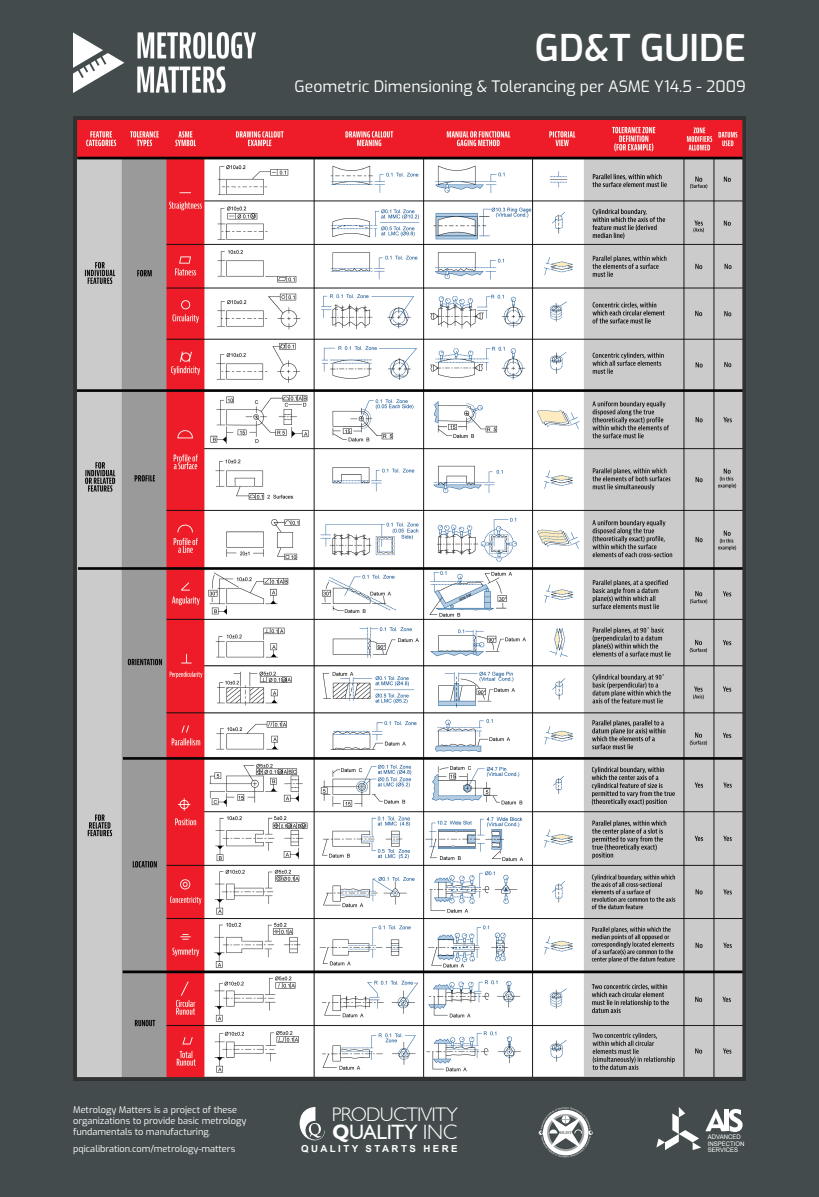
<style>
.page{position:relative;width:819px;height:1197px;background:#434b4c}
.page>*{position:absolute;margin:0;border:0;box-sizing:border-box;transform-origin:0 0}
.t1{font:100 36.75px "Exo";color:#fff}
.t2{font:20.74px "Humanist 521 BT";letter-spacing:-.015em;color:#fff}
.t3{font:300 19.69px "Humanist 521 BT";letter-spacing:-.03em;color:#fff}
.t4{font:100 15.75px "Exo";color:#fff}
.t5{font:700 9.71px "Arial";letter-spacing:.255em;color:#fff}
.t6{font:100 9.19px/11px "Exo";color:#fff}
.t7{font:6.3px/6.7px "Arial";color:#fff;scale:.96 1}
.s1{font-weight:700}
.s2{font-weight:300}
</style>
<div class="page">
<svg style="left:656px;top:1107px;width:87px;height:43px"></svg>
<svg style="left:539px;top:1107px;width:54px;height:50px"></svg>
<svg style="left:300px;top:1107px;width:25px;height:34px"></svg>
<img style="left:73px;top:33px;width:182px;height:59px">
<img style="left:73px;top:117px;width:673px;height:963px">
<h1 class="t1" style="left:535px;top:21px;width:212px">GD&amp;T GUIDE</h1>
<h3 class="t4" style="left:295px;top:75px;width:453px">Geometric Dimensioning &amp; Tolerancing per ASME Y14.5 - 2009</h3>
<p class="t6" style="left:73px;top:1103px;width:175px">Metrology Matters is a project of these organizations to provide basic metrology fundamentals to manufacturing.</p>
<h3 class="t3" style="left:332px;top:1102px;width:127px">PRODUCTIVITY</h3>
<h2 class="t2" style="left:333px;top:1119px;width:126px"><span class="s1">Q</span>UALITY <span class="s2">INC</span></h2>
<p class="t6" style="left:73px;top:1142px;width:164px">pqicalibration.com/metrology-matters</p>
<p class="t5" style="left:301px;top:1142px;width:158px">QUALITY STARTS HERE</p>
<p class="t7" style="left:708px;top:1134px;width:40px">ADVANCED<br>INSPECTION<br>SERVICES</p>
</div>
